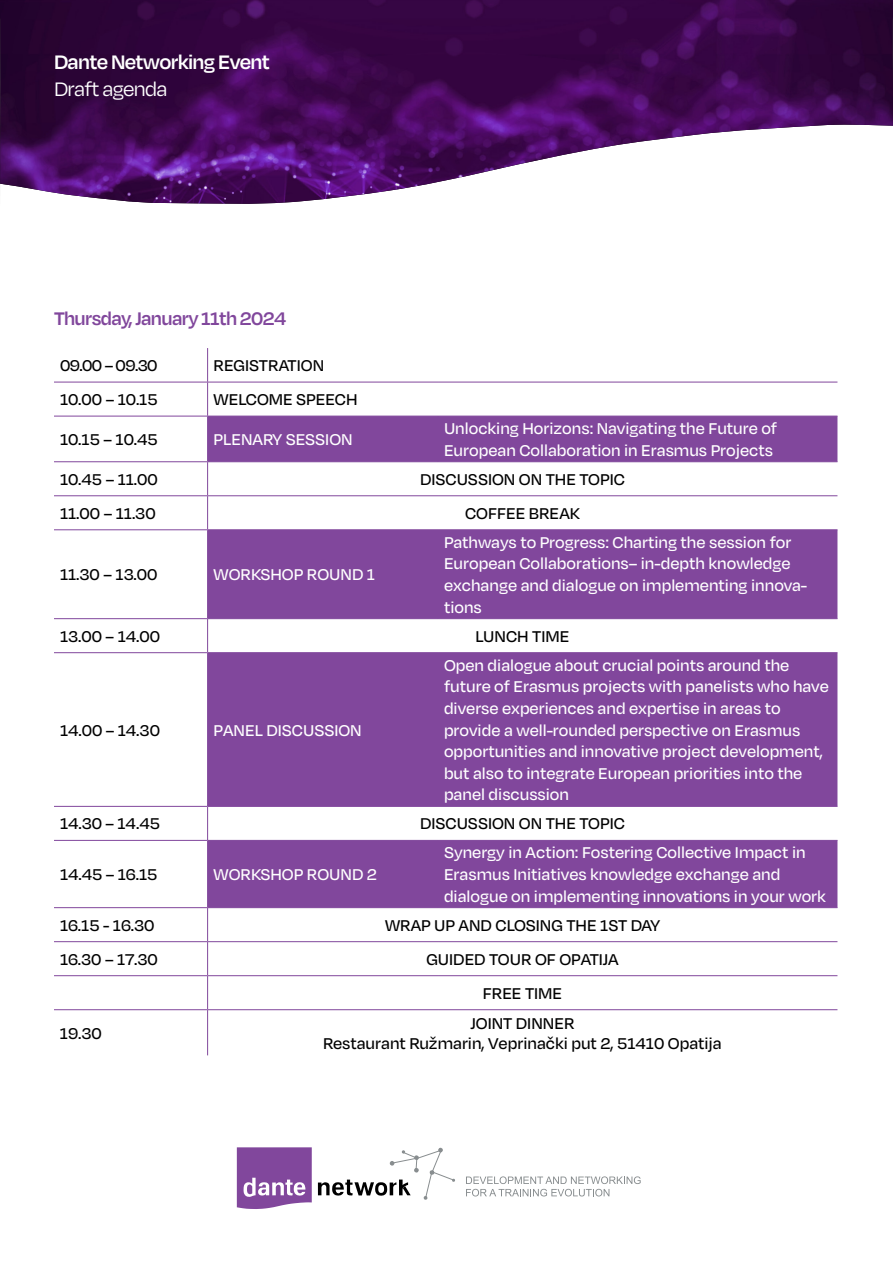
<style>
.page{position:relative;width:893px;height:1263px;background:#fff}
.page>*{position:absolute;margin:0;border:0;box-sizing:border-box;transform-origin:0 0}
.t1{font:600 22.5px "Degular";letter-spacing:-.03em;color:#fff}
.t2{font:22.5px "Degular";letter-spacing:-.03em;color:#fff}
.t3{font:600 21px "Degular";letter-spacing:-.03em;color:#81479c}
.t4{font:500 18px/21.6px "Degular";color:#fff}
.t5{font:500 18px/34px "Degular";color:#000;text-align:center}
</style>
<div class="page">
<svg style="left:237px;top:1147px;width:75px;height:62px;background:#9464ab"></svg>
<svg style="left:466px;top:1176px;width:175px;height:20px"></svg>
<svg style="left:318px;top:1147px;width:137px;height:53px"></svg>
<svg style="left:208px;top:417px;width:629px;height:490px;fill:#81479c"></svg>
<hr style="left:207px;top:348px;width:1px;height:34px;background:#81479c">
<hr style="left:54px;top:382px;width:154px;height:1px;background:#81479c">
<hr style="left:208px;top:382px;width:230px;height:1px;background:#81479c">
<hr style="left:207px;top:382px;width:1px;height:34px;background:#81479c">
<hr style="left:438px;top:382px;width:399px;height:1px;background:#81479c">
<hr style="left:54px;top:416px;width:154px;height:1px;background:#81479c">
<hr style="left:208px;top:416px;width:230px;height:1px;background:#81479c">
<hr style="left:207px;top:416px;width:1px;height:45px;background:#81479c">
<hr style="left:438px;top:416px;width:399px;height:1px;background:#81479c">
<hr style="left:438px;top:416px;width:1px;height:45px;background:#81479c">
<hr style="left:54px;top:461px;width:154px;height:1px;background:#81479c">
<hr style="left:208px;top:461px;width:230px;height:1px;background:#81479c">
<hr style="left:207px;top:462px;width:1px;height:33px;background:#81479c">
<hr style="left:438px;top:461px;width:399px;height:1px;background:#81479c">
<hr style="left:54px;top:495px;width:154px;height:1px;background:#81479c">
<hr style="left:208px;top:495px;width:230px;height:1px;background:#81479c">
<hr style="left:207px;top:496px;width:1px;height:33px;background:#81479c">
<hr style="left:438px;top:495px;width:399px;height:1px;background:#81479c">
<hr style="left:54px;top:529px;width:154px;height:1px;background:#81479c">
<hr style="left:208px;top:529px;width:230px;height:1px;background:#81479c">
<hr style="left:207px;top:530px;width:1px;height:88px;background:#81479c">
<hr style="left:438px;top:529px;width:399px;height:1px;background:#81479c">
<hr style="left:438px;top:530px;width:1px;height:88px;background:#81479c">
<hr style="left:54px;top:618px;width:154px;height:1px;background:#81479c">
<hr style="left:208px;top:618px;width:230px;height:1px;background:#81479c">
<hr style="left:207px;top:619px;width:1px;height:33px;background:#81479c">
<hr style="left:438px;top:618px;width:399px;height:1px;background:#81479c">
<hr style="left:54px;top:652px;width:154px;height:1px;background:#81479c">
<hr style="left:208px;top:652px;width:230px;height:1px;background:#81479c">
<hr style="left:207px;top:653px;width:1px;height:153px;background:#81479c">
<hr style="left:438px;top:652px;width:399px;height:1px;background:#81479c">
<hr style="left:438px;top:653px;width:1px;height:153px;background:#81479c">
<hr style="left:54px;top:806px;width:154px;height:1px;background:#81479c">
<hr style="left:208px;top:806px;width:230px;height:1px;background:#81479c">
<hr style="left:207px;top:807px;width:1px;height:33px;background:#81479c">
<hr style="left:438px;top:806px;width:399px;height:1px;background:#81479c">
<hr style="left:54px;top:840px;width:154px;height:1px;background:#81479c">
<hr style="left:208px;top:840px;width:230px;height:1px;background:#81479c">
<hr style="left:207px;top:841px;width:1px;height:66px;background:#81479c">
<hr style="left:438px;top:840px;width:399px;height:1px;background:#81479c">
<hr style="left:438px;top:841px;width:1px;height:66px;background:#81479c">
<hr style="left:54px;top:907px;width:154px;height:1px;background:#81479c">
<hr style="left:208px;top:907px;width:230px;height:1px;background:#81479c">
<hr style="left:207px;top:908px;width:1px;height:33px;background:#81479c">
<hr style="left:438px;top:907px;width:399px;height:1px;background:#81479c">
<hr style="left:54px;top:941px;width:154px;height:1px;background:#81479c">
<hr style="left:208px;top:941px;width:230px;height:1px;background:#81479c">
<hr style="left:207px;top:942px;width:1px;height:33px;background:#81479c">
<hr style="left:438px;top:941px;width:399px;height:1px;background:#81479c">
<hr style="left:54px;top:975px;width:154px;height:1px;background:#81479c">
<hr style="left:208px;top:975px;width:230px;height:1px;background:#81479c">
<hr style="left:207px;top:976px;width:1px;height:33px;background:#81479c">
<hr style="left:438px;top:975px;width:399px;height:1px;background:#81479c">
<hr style="left:54px;top:1009px;width:154px;height:1px;background:#81479c">
<hr style="left:208px;top:1009px;width:230px;height:1px;background:#81479c">
<hr style="left:207px;top:1010px;width:1px;height:45px;background:#81479c">
<hr style="left:438px;top:1009px;width:399px;height:1px;background:#81479c">
<img style="left:0;top:0;width:893px;height:204px">
<p class="t1" style="left:54px;top:48px;width:217px">Dante Networking Event</p>
<p class="t2" style="left:54px;top:76px;width:115px">Draft agenda</p>
<p class="t3" style="left:54px;top:305px;width:234px">Thursday, January 11th 2024</p>
<p class="t5" style="left:60px;top:348px;width:99px">09.00 – 09.30</p>
<p class="t5" style="left:214px;top:348px;width:112px">REGISTRATION</p>
<p class="t5" style="left:60px;top:382px;width:99px">10.00 – 10.15</p>
<p class="t5" style="left:214px;top:382px;width:145px">WELCOME SPEECH</p>
<p class="t5" style="left:60px;top:421px;width:99px">10.15 – 10.45</p>
<p class="t4" style="left:214px;top:428px;width:141px">PLENARY SESSION</p>
<p class="t4" style="left:444px;top:417px;width:335px">Unlocking Horizons: Navigating the Future of<br>European Collaboration in Erasmus Projects</p>
<p class="t5" style="left:60px;top:461px;width:99px">10.45 – 11.00</p>
<p class="t5" style="left:420px;top:461px;width:206px">DISCUSSION ON THE TOPIC</p>
<p class="t5" style="left:60px;top:495px;width:97px">11.00 – 11.30</p>
<p class="t5" style="left:465px;top:495px;width:116px">COFFEE BREAK</p>
<p class="t5" style="left:60px;top:557px;width:99px">11.30 – 13.00</p>
<p class="t4" style="left:214px;top:563px;width:163px">WORKSHOP ROUND 1</p>
<p class="t4" style="left:444px;top:531px;width:365px">Pathways to Progress: Charting the session for European Collaborations– in-depth knowledge exchange and dialogue on implementing innova&shy;tions</p>
<p class="t5" style="left:60px;top:618px;width:102px">13.00 – 14.00</p>
<p class="t5" style="left:476px;top:618px;width:95px">LUNCH TIME</p>
<p class="t5" style="left:60px;top:712px;width:102px">14.00 – 14.30</p>
<p class="t4" style="left:214px;top:718px;width:150px">PANEL DISCUSSION</p>
<p class="t4" style="left:444px;top:653px;width:386px">Open dialogue about crucial points around the future of Erasmus projects with panelists who have diverse experiences and expertise in areas to provide a well-rounded perspective on Erasmus opportunities and innovative project development, but also to integrate European priorities into the panel discussion</p>
<p class="t5" style="left:60px;top:806px;width:101px">14.30 – 14.45</p>
<p class="t5" style="left:420px;top:806px;width:206px">DISCUSSION ON THE TOPIC</p>
<p class="t5" style="left:60px;top:857px;width:99px">14.45 – 16.15</p>
<p class="t4" style="left:214px;top:863px;width:165px">WORKSHOP ROUND 2</p>
<p class="t4" style="left:444px;top:841px;width:383px">Synergy in Action: Fostering Collective Impact in<br>Erasmus Initiatives knowledge exchange and dialogue on implementing innovations in your work</p>
<p class="t5" style="left:60px;top:907px;width:96px">16.15 - 16.30</p>
<p class="t5" style="left:385px;top:907px;width:276px">WRAP UP AND CLOSING THE 1ST DAY</p>
<p class="t5" style="left:60px;top:941px;width:99px">16.30 – 17.30</p>
<p class="t5" style="left:426px;top:941px;width:194px">GUIDED TOUR OF OPATIJA<br>FREE TIME</p>
<p class="t5" style="left:60px;top:1015px;width:43px">19.30</p>
<p class="t5" style="left:323px;top:1013px;width:400px;line-height:20.1px">JOINT DINNER<br>Restaurant Ružmarin, Veprinački put 2, 51410 Opatija</p>
</div>
